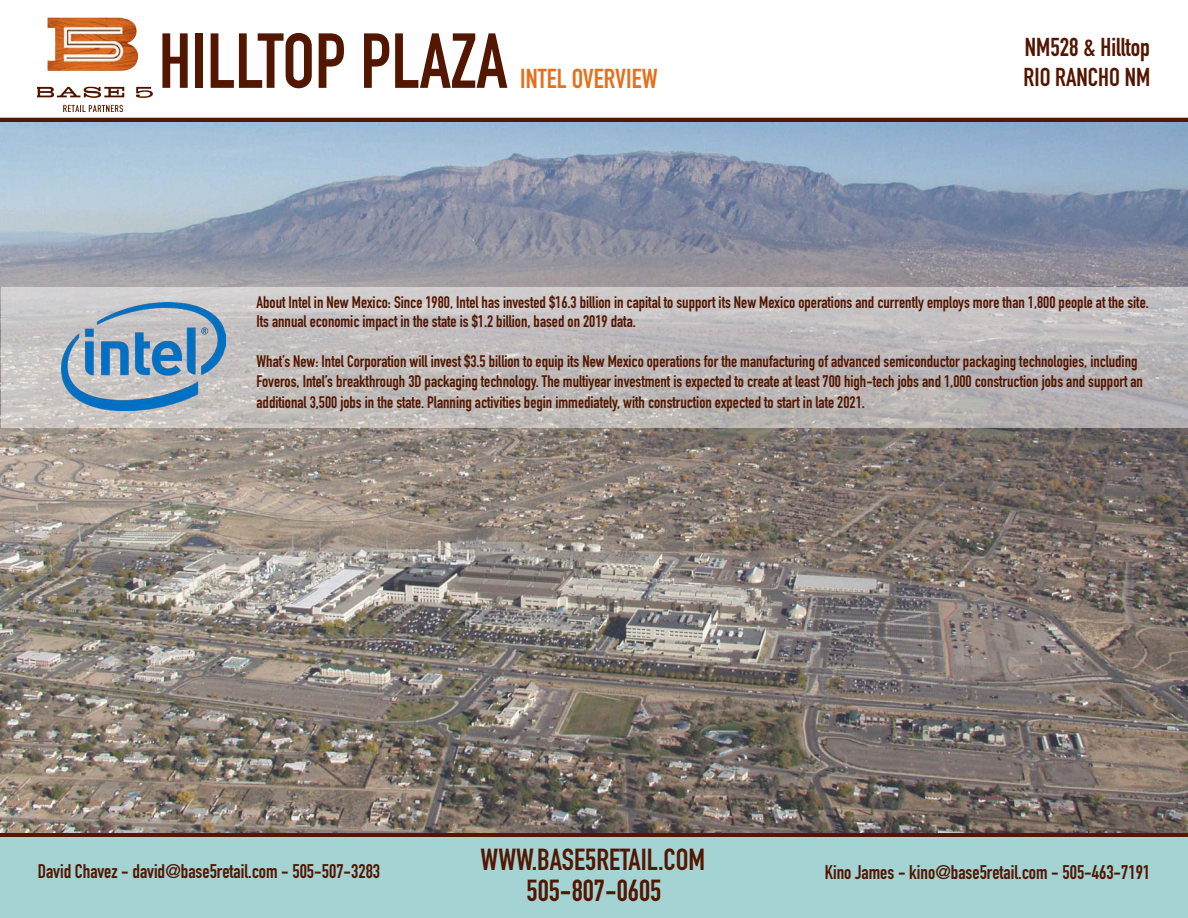
<style>
.page{position:relative;width:1188px;height:918px;background:#fff}
.page>*{position:absolute;margin:0;border:0;box-sizing:border-box;transform-origin:0 0}
.t1{font:700 76.5px "DIN Condensed";color:#531600}
.t2{font:700 30px/30.9px "DIN Condensed";color:#531600;text-align:center}
.t3{font:700 27px "DIN Condensed";color:#e4701e}
.t4{font:700 25.5px/30.6px "DIN Condensed";color:#531600}
.t5{font:700 19.5px "DIN Condensed";color:#531600}
.t6{font:700 16.5px/19.8px "DIN Condensed";color:#531600}
</style>
<div class="page">
<img style="left:38px;top:17px;width:114px;height:95px">
<hr style="left:0;top:118px;width:1188px;height:4px;background:#531600">
<div style="left:0;top:832px;width:1188px;height:5px;background:#531600"></div>
<div style="left:0;top:837px;width:1188px;height:81px;background:#a3d3d3"></div>
<img style="left:1px;top:122px;width:1186px;height:710px">
<svg style="left:1px;top:287px;width:1187px;height:141px;background:#c0bdbd"></svg>
<img style="left:61px;top:303px;width:164px;height:108px">
<h1 class="t1" style="left:159px;top:10px;width:350px">HILLTOP PLAZA</h1>
<p class="t3" style="left:520px;top:61px;width:139px">INTEL OVERVIEW</p>
<h3 class="t4" style="left:1024px;top:31px;width:128px">NM528 &amp; Hilltop<br>RIO RANCHO NM</h3>
<p class="t6" style="left:256px;top:292px;width:894px">About Intel in New Mexico: Since 1980, Intel has invested $16.3 billion in capital to support its New Mexico operations and currently employs more than 1,800 people at the site.<br>Its annual economic impact in the state is $1.2 billion, based on 2019 data.</p>
<p class="t6" style="left:256px;top:351px;width:888px">What’s New: Intel Corporation will invest $3.5 billion to equip its New Mexico operations for the manufacturing of advanced semiconductor packaging technologies, including<br>Foveros, Intel’s breakthrough 3D packaging technology. The multiyear investment is expected to create at least 700 high-tech jobs and 1,000 construction jobs and support an</p>
<p class="t6" style="left:256px;top:393px;width:610px">additional 3,500 jobs in the state. Planning activities begin immediately, with construction expected to start in late 2021.</p>
<p class="t5" style="left:38px;top:858px;width:344px">David Chavez - david@base5retail.com - 505-507-3283</p>
<h2 class="t2" style="left:481px;top:844px;width:226px">WWW.BASE5RETAIL.COM<br>505-807-0605</h2>
<p class="t5" style="left:825px;top:859px;width:327px">Kino James - kino@base5retail.com - 505-463-7191</p>
</div>
